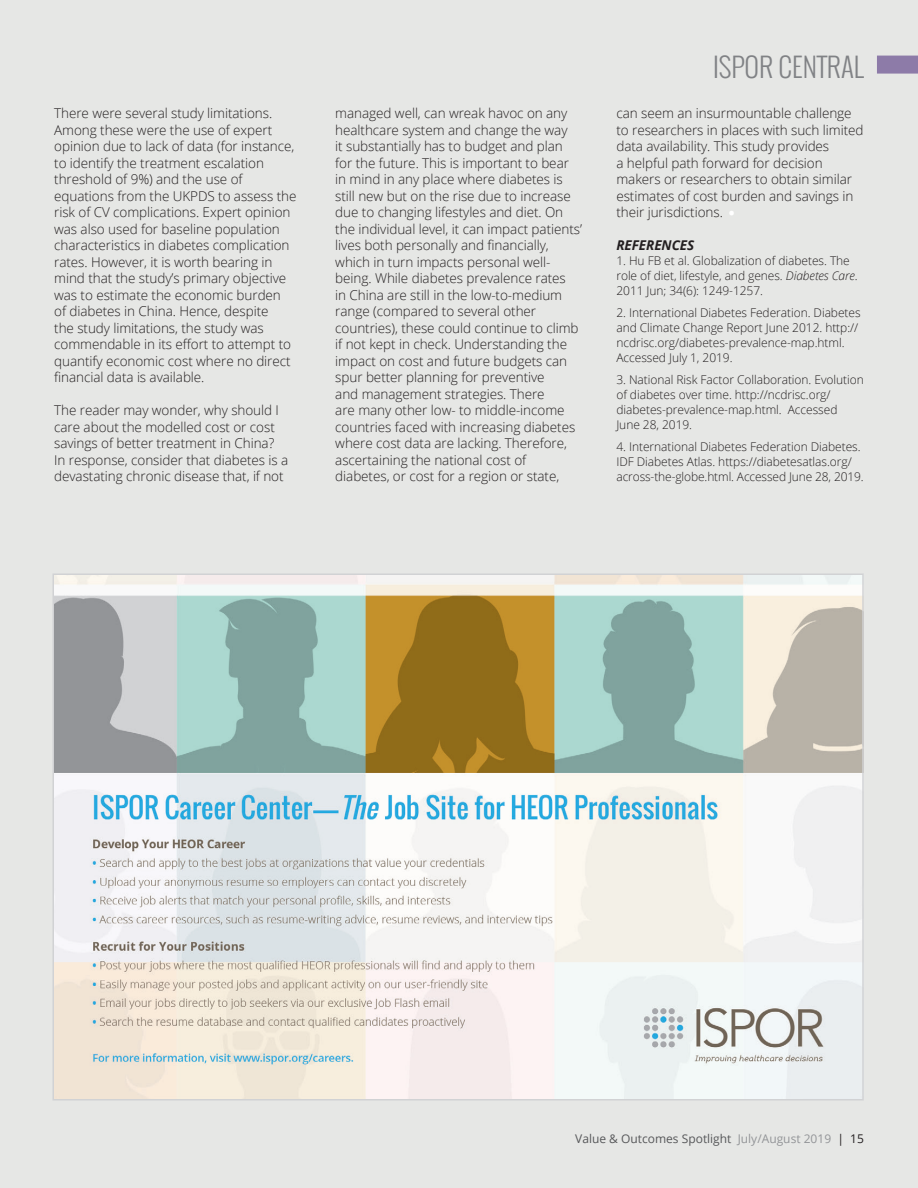
<style>
.page{position:relative;width:918px;height:1188px;background:#e6e7e5}
.page>*{position:absolute;margin:0;border:0;box-sizing:border-box;transform-origin:0 0}
.t1{font:300 27px "Oswald";color:#808285}
.t2{font:300 13.5px/16.5px "Open Sans";letter-spacing:-.005em;color:#231f20}
.t3{font:italic 700 13.5px "Open Sans";letter-spacing:-.005em;color:#231f20}
.t4{font:300 12px/15px "Open Sans";letter-spacing:-.005em;color:#231f20}
.t5{font:12px "Open Sans";color:#57585a}
.s1{font-size:27px;color:#fff}
.s2{font-style:italic}
.s3{color:#939598}
.s4{color:#231f20}
</style>
<div class="page">
<div style="left:877px;top:56px;width:41px;height:18px;background:#8d7ba8"></div>
<img style="left:55px;top:576px;width:806px;height:522px">
<p class="t2" style="left:54px;top:105px;width:244px">There were several study limitations.<br>Among these were the use of expert opinion due to lack of data (for instance, to identify the treatment escalation threshold of 9%) and the use of equations from the UKPDS to assess the risk of CV complications. Expert opinion was also used for baseline population characteristics in diabetes complication rates. However, it is worth bearing in mind that the study’s primary objective was to estimate the economic burden<br>of diabetes in China. Hence, despite<br>the study limitations, the study was commendable in its effort to attempt to quantify economic cost where no direct financial data is available.</p>
<p class="t2" style="left:54px;top:402px;width:236px">The reader may wonder, why should I care about the modelled cost or cost savings of better treatment in China?<br>In response, consider that diabetes is a devastating chronic disease that, if not</p>
<h1 class="t1" style="left:713px;top:47px;width:152px">ISPOR CENTRAL</h1>
<p class="t2" style="left:335px;top:105px;width:248px">managed well, can wreak havoc on any healthcare system and change the way<br>it substantially has to budget and plan for the future. This is important to bear in mind in any place where diabetes is still new but on the rise due to increase due to changing lifestyles and diet. On the individual level, it can impact patients’ lives both personally and financially, which in turn impacts personal well&shy;being. While diabetes prevalence rates<br>in China are still in the low-to-medium range (compared to several other countries), these could continue to climb if not kept in check. Understanding the impact on cost and future budgets can spur better planning for preventive<br>and management strategies. There<br>are many other low- to middle-income countries faced with increasing diabetes where cost data are lacking. Therefore, ascertaining the national cost of diabetes, or cost for a region or state,</p>
<p class="t2" style="left:616px;top:105px;width:249px">can seem an insurmountable challenge to researchers in places with such limited data availability. This study provides<br>a helpful path forward for decision makers or researchers to obtain similar estimates of cost burden and savings in their jurisdictions. <span class="s1">•</span></p>
<p class="t3" style="left:616px;top:236px;width:79px">REFERENCES</p>
<p class="t4" style="left:616px;top:253px;width:243px">1. Hu FB et al. Globalization of diabetes. The role of diet, lifestyle, and genes. <span class="s2">Diabetes Care</span>.<br>2011 Jun; 34(6): 1249-1257.</p>
<p class="t4" style="left:616px;top:305px;width:246px">2. International Diabetes Federation. Diabetes and Climate Change Report June 2012. http:// ncdrisc.org/diabetes-prevalence-map.html.<br>Accessed July 1, 2019.</p>
<p class="t4" style="left:616px;top:372px;width:249px">3. National Risk Factor Collaboration. Evolution of diabetes over time. http://ncdrisc.org/ diabetes-prevalence-map.html. Accessed June 28, 2019.</p>
<p class="t4" style="left:616px;top:438px;width:249px">4. International Diabetes Federation Diabetes.<br>IDF Diabetes Atlas. https://diabetesatlas.org/ across-the-globe.html. Accessed June 28, 2019.</p>
<p class="t5" style="left:575px;top:1131px;width:290px">Value &amp; Outcomes Spotlight <span class="s3">July/August 2019</span> <span class="s4">| 15</span></p>
</div>
